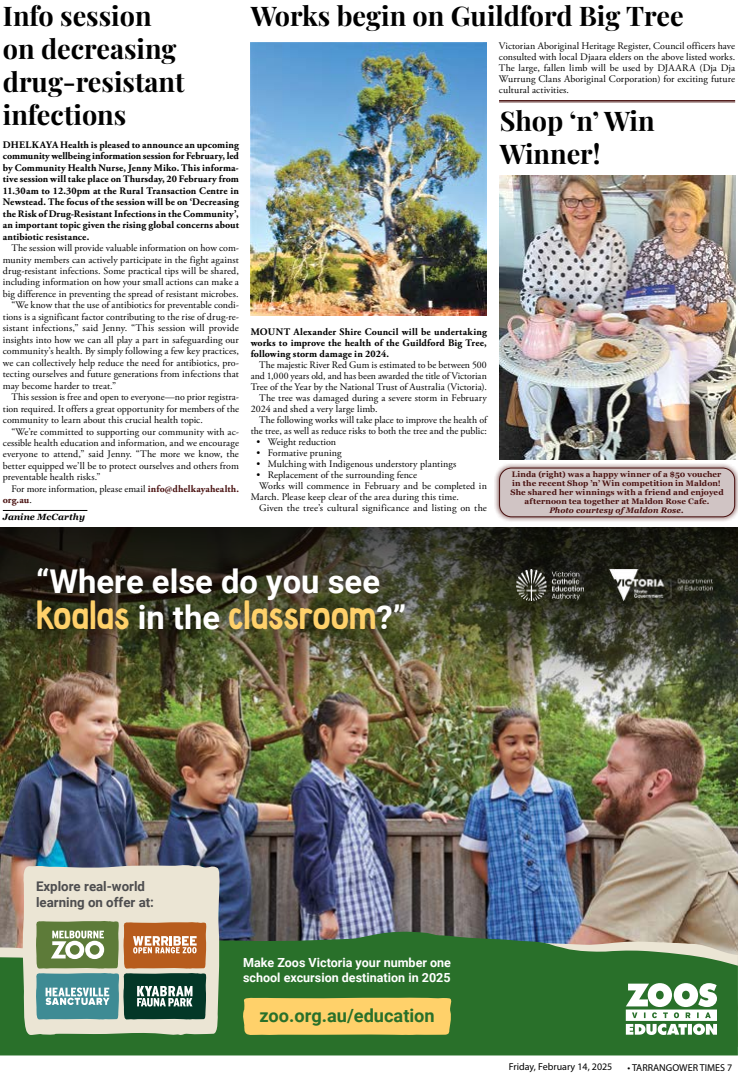
<style>
.page{position:relative;width:738px;height:1075px;background:#fff}
.page>*{position:absolute;margin:0;border:0;box-sizing:border-box;transform-origin:0 0}
.t1{font:700 41.5px "Bella Zoo";color:#ffd16a}
.t2{font:700 32.7px "Roboto";color:#fff}
.t3{font:27px/32.9px "Playfair Display";color:#000}
.t4{font:700 18.2px "Roboto";color:#29702a}
.t5{font:700 13.3px/15.9px "Roboto";color:#4d4d4f}
.t6{font:700 12.5px/15px "Roboto";color:#fff}
.t7{font:10px/11px "Adobe Garamond Pro";letter-spacing:.005em;color:#000;text-align:justify}
.t8{font:700 10px/11.5px "Adobe Garamond Pro";letter-spacing:.01em;color:#000;text-align:justify}
.t9{font:10px "Myriad Pro";color:#000}
.t10{font:700 10px "Adobe Garamond Pro";color:#4a1211}
.t11{font:italic 700 9px "Georgia";letter-spacing:.01em;color:#000}
.t12{font:700 8px/9px "Georgia";letter-spacing:.01em;color:#4a1211;text-align:center}
.t13{font:italic 700 8px "Georgia";letter-spacing:.015em;color:#4a1211}
.s1{font-weight:700;color:#4a1211}
.s2{font-weight:400;color:#000}
.s3{font-family:"Roboto";font-size:32.7px;color:#fff}
</style>
<div class="page">
<img style="left:0;top:707px;width:737px;height:223px">
<img style="left:0;top:528px;width:737px;height:179px">
<svg style="left:0;top:930px;width:737px;height:125px;background:#387538"></svg>
<svg style="left:21px;top:862px;width:201px;height:173px;background:#d6d5c5"></svg>
<svg style="left:625px;top:983px;width:91px;height:51px"></svg>
<div style="left:447px;top:528px;width:203px;height:141px;background:#000;opacity:.75"></div>
<img style="left:515px;top:569px;width:27px;height:31px">
<div style="left:542px;top:528px;width:195px;height:140px;background:#000;opacity:.75"></div>
<img style="left:609px;top:569px;width:102px;height:31px">
<div style="left:21px;top:552px;width:398px;height:92px;background:#000;opacity:.5"></div>
<svg style="left:241px;top:996px;width:212px;height:38px;background:#eec964"></svg>
<svg style="left:35px;top:920px;width:172px;height:99px;background:#808c72"></svg>
<hr style="left:3px;top:510px;width:84px;height:1px;background:#000">
<img style="left:499px;top:175px;width:235px;height:284px">
<div style="left:493px;top:462px;width:244px;height:60px;background:#4a1211;opacity:.75"></div>
<div style="left:499px;top:468px;width:235px;height:48px;background:#d0c4c4;border-radius:12px"></div>
<div style="left:498px;top:467px;width:236px;height:50px;border:1px solid #4a1211;border-radius:12px"></div>
<img style="left:251px;top:42px;width:235px;height:273px">
<hr style="left:498px;top:100px;width:236px;height:1px;background:#4a1211">
<hr style="left:498px;top:102px;width:236px;height:1px;background:#4a1211">
<h3 class="t3" style="left:3px;top:-3px;width:183px">Info session on decreasing drug-resistant infections</h3>
<p class="t8" style="left:3px;top:139px;width:237px">DHELKAYA Health is pleased to announce an upcoming community wellbeing information session for February, led by Community Health Nurse, Jenny Miko. This informa&shy;tive session will take place on Thursday, 20 February from 11.30am to 12.30pm at the Rural Transaction Centre in Newstead. The focus of the session will be on ‘Decreasing the Risk of Drug-Resistant Infections in the Community’, an important topic given the rising global concerns about antibiotic resistance.</p>
<p class="t7" style="left:11px;top:243px;width:229px">The session will provide valuable information on how com-</p>
<p class="t7" style="left:3px;top:254px;width:237px">munity members can actively participate in the fight against</p>
<p class="t7" style="left:3px;top:265px;width:237px">drug-resistant infections. Some practical tips will be shared,</p>
<p class="t7" style="left:3px;top:277px;width:237px">including information on how your small actions can make a</p>
<p class="t7" style="left:3px;top:288px;width:237px">big difference in preventing the spread of resistant microbes.</p>
<p class="t7" style="left:11px;top:300px;width:229px">“We know that the use of antibiotics for preventable condi-</p>
<p class="t7" style="left:3px;top:311px;width:237px">tions is a significant factor contributing to the rise of drug-re-</p>
<p class="t7" style="left:3px;top:323px;width:237px">sistant infections,” said Jenny. “This session will provide</p>
<p class="t7" style="left:3px;top:334px;width:237px">insights into how we can all play a part in safeguarding our</p>
<p class="t7" style="left:3px;top:346px;width:237px">community’s health. By simply following a few key practices,</p>
<p class="t7" style="left:3px;top:357px;width:237px">we can collectively help reduce the need for antibiotics, pro-</p>
<p class="t7" style="left:3px;top:369px;width:237px">tecting ourselves and future generations from infections that</p>
<p class="t7" style="left:3px;top:380px;width:115px">may become harder to treat.”</p>
<p class="t7" style="left:11px;top:392px;width:229px">This session is free and open to everyone—no prior registra-</p>
<p class="t7" style="left:3px;top:403px;width:237px">tion required. It offers a great opportunity for members of the</p>
<p class="t7" style="left:3px;top:414px;width:201px">community to learn about this crucial health topic.</p>
<p class="t7" style="left:11px;top:426px;width:229px">“We’re committed to supporting our community with ac-</p>
<p class="t7" style="left:3px;top:437px;width:237px">cessible health education and information, and we encourage</p>
<p class="t7" style="left:3px;top:449px;width:237px">everyone to attend,” said Jenny. “The more we know, the</p>
<p class="t7" style="left:3px;top:460px;width:237px">better equipped we’ll be to protect ourselves and others from</p>
<p class="t7" style="left:3px;top:472px;width:99px">preventable health risks.”</p>
<p class="t7" style="left:11px;top:483px;width:229px">For more information, please email <span class="s1">info@dhelkayahealth.</span></p>
<p class="t10" style="left:3px;top:494px;width:31px">org.au<span class="s2">.</span></p>
<p class="t11" style="left:3px;top:510px;width:84px">Janine McCarthy</p>
<h3 class="t3" style="left:250px;top:-3px;width:434px">Works begin on Guildford Big Tree</h3>
<p class="t7" style="left:498px;top:40px;width:237px">Victorian Aboriginal Heritage Register, Council officers have consulted with local Djaara elders on the above listed works.<br>The large, fallen limb will be used by DJAARA (Dja Dja Wurrung Clans Aboriginal Corporation) for exciting future cultural activities.</p>
<h3 class="t3" style="left:499px;top:103px;width:156px;line-height:32.4px">Shop ‘n’ Win<br>Winner!</h3>
<p class="t8" style="left:250px;top:326px;width:237px;line-height:11px">MOUNT Alexander Shire Council will be undertaking works to improve the health of the Guildford Big Tree, following storm damage in 2024.</p>
<p class="t7" style="left:259px;top:359px;width:229px">The majestic River Red Gum is estimated to be between 500</p>
<p class="t7" style="left:250px;top:370px;width:237px">and 1,000 years old, and has been awarded the title of Victorian</p>
<p class="t7" style="left:250px;top:381px;width:237px">Tree of the Year by the National Trust of Australia (Victoria).</p>
<p class="t7" style="left:259px;top:392px;width:229px">The tree was damaged during a severe storm in February</p>
<p class="t7" style="left:250px;top:403px;width:128px">2024 and shed a very large limb.</p>
<p class="t7" style="left:259px;top:414px;width:229px">The following works will take place to improve the health of</p>
<p class="t7" style="left:250px;top:425px;width:237px">the tree, as well as reduce risks to both the tree and the public:</p>
<p class="t7" style="left:256px;top:436px;width:81px">• Weight reduction</p>
<p class="t7" style="left:256px;top:447px;width:87px">• Formative pruning</p>
<p class="t7" style="left:256px;top:458px;width:201px">• Mulching with Indigenous understory plantings</p>
<p class="t7" style="left:256px;top:469px;width:162px">• Replacement of the surrounding fence</p>
<p class="t7" style="left:259px;top:480px;width:229px">Works will commence in February and be completed in</p>
<p class="t7" style="left:250px;top:491px;width:209px">March. Please keep clear of the area during this time.</p>
<p class="t7" style="left:259px;top:502px;width:229px">Given the tree’s cultural significance and listing on the</p>
<p class="t12" style="left:510px;top:469px;width:214px">Linda (right) was a happy winner of a $50 voucher in the recent Shop ’n’ Win competition in Maldon!<br>She shared her winnings with a friend and enjoyed afternoon tea together at Maldon Rose Cafe.</p>
<p class="t13" style="left:549px;top:504px;width:136px">Photo courtesy of Maldon Rose.</p>
<h2 class="t2" style="left:36px;top:558px;width:345px">“Where else do you see</h2>
<h1 class="t1" style="left:36px;top:591px;width:371px">koalas <span class="s3">in the</span> classroom<span class="s3">?”</span></h1>
<h3 class="t5" style="left:36px;top:877px;width:119px">Explore real-world learning on offer at:</h3>
<p class="t6" style="left:243px;top:954px;width:209px">Make Zoos Victoria your number one school excursion destination in 2025</p>
<h3 class="t4" style="left:259px;top:1002px;width:177px">zoo.org.au/education</h3>
<p class="t9" style="left:508px;top:1060px;width:105px">Friday, February 14, 2025</p>
<p class="t9" style="left:627px;top:1061px;width:106px">• TARRANGOWER TIMES 7</p>
</div>
